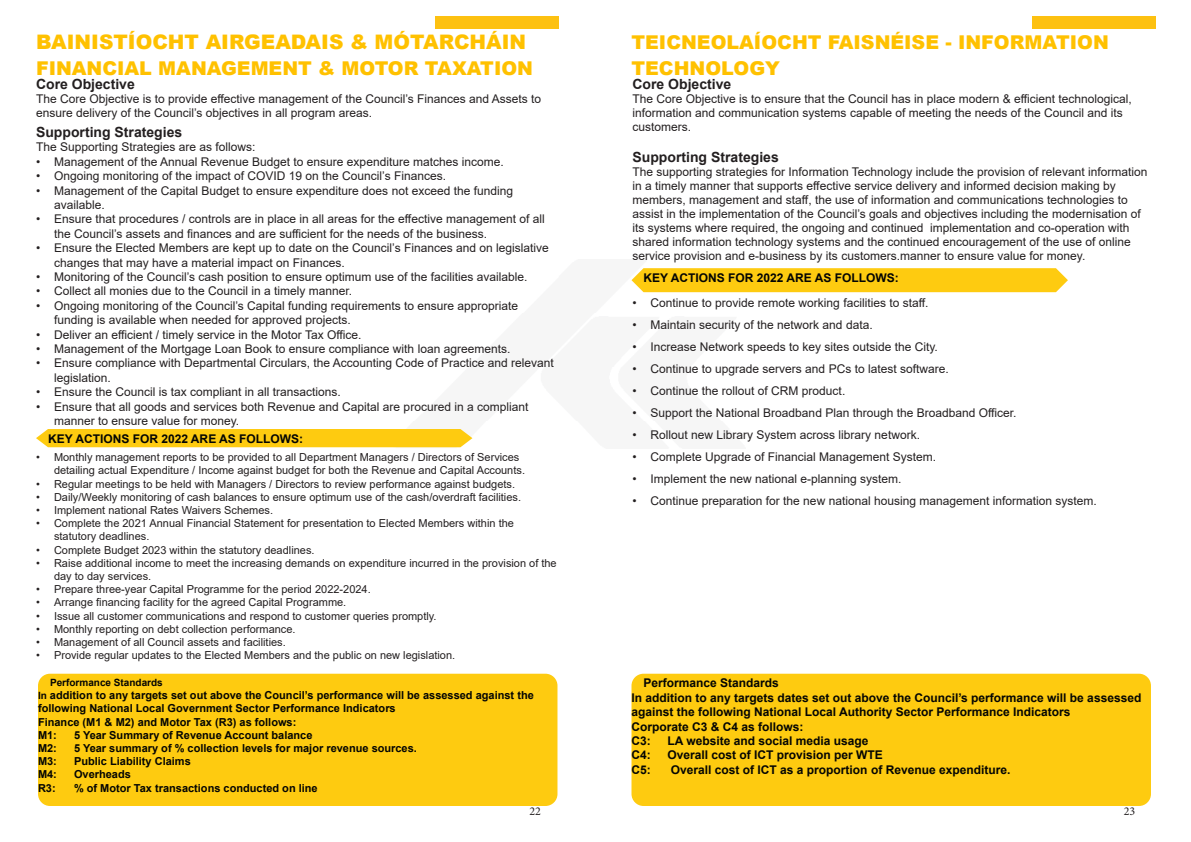
<style>
.page{position:relative;width:1191px;height:842px;background:#fff}
.page>*{position:absolute;margin:0;border:0;box-sizing:border-box;transform-origin:0 0}
.t1{font:900 20px "Arial";color:#ffc100}
.t2{font:900 19px/26px "Arial";color:#ffc100}
.t3{font:700 14px "Arial";color:#231f20}
.t4{font:12px/14px "Arial";color:#231f20}
.t5{font:700 12px/14.4px "Arial";color:#040503}
.t6{font:12px "Minion Pro";color:#231f20}
.t7{font:11px/13.2px "Arial";color:#231f20}
.t8{font:700 11px/13.2px "Arial";color:#040503}
.t9{font:700 10px "Arial";color:#040503}
.s1{font-size:10px}
</style>
<div class="page">
<div style="left:435px;top:16px;width:123px;height:13px;background:#fdc111"></div>
<div style="left:1032px;top:16px;width:124px;height:13px;background:#fdc111"></div>
<div style="left:36px;top:429px;width:436px;height:18px;background:#fecb10"></div>
<div style="left:38px;top:674px;width:519px;height:132px;background:#fecb10;border-radius:12px"></div>
<svg style="left:631px;top:268px;width:437px;height:24px;background:#fdcc18"></svg>
<div style="left:631px;top:674px;width:520px;height:132px;background:#fecb10;border-radius:12px"></div>
<h1 class="t1" style="left:36px;top:28px;width:492px">BAINISTÍOCHT AIRGEADAIS &amp; MÓTARCHÁIN</h1>
<h2 class="t2" style="left:36px;top:55px;width:498px">FINANCIAL MANAGEMENT &amp; MOTOR TAXATION</h2>
<p class="t3" style="left:36px;top:74px;width:100px">Core Objective</p>
<p class="t4" style="left:36px;top:92px;width:507px">The Core Objective is to provide effective management of the Council’s Finances and Assets to ensure delivery of the Council’s objectives in all program areas.</p>
<p class="t3" style="left:36px;top:122px;width:148px">Supporting Strategies</p>
<p class="t4" style="left:36px;top:140px;width:221px">The Supporting Strategies are as follows:</p>
<p class="t4" style="left:36px;top:154px;width:469px">• Management of the Annual Revenue Budget to ensure expenditure matches income.</p>
<p class="t4" style="left:36px;top:169px;width:411px">• Ongoing monitoring of the impact of COVID 19 on the Council’s Finances.</p>
<p class="t4" style="left:54px;top:183px;width:460px;line-height:14.4px;text-indent:-18px">• Management of the Capital Budget to ensure expenditure does not exceed the funding available.</p>
<p class="t4" style="left:54px;top:212px;width:492px;line-height:14.4px;text-indent:-18px">• Ensure that procedures / controls are in place in all areas for the effective management of all the Council’s assets and finances and are sufficient for the needs of the business.</p>
<p class="t4" style="left:54px;top:241px;width:496px;line-height:14.4px;text-indent:-18px">• Ensure the Elected Members are kept up to date on the Council’s Finances and on legislative changes that may have a material impact on Finances.</p>
<p class="t4" style="left:36px;top:270px;width:493px">• Monitoring of the Council’s cash position to ensure optimum use of the facilities available.</p>
<p class="t4" style="left:36px;top:284px;width:318px">• Collect all monies due to the Council in a timely manner.</p>
<p class="t4" style="left:54px;top:298px;width:466px;line-height:14.4px;text-indent:-18px">• Ongoing monitoring of the Council’s Capital funding requirements to ensure appropriate funding is available when needed for approved projects.</p>
<p class="t4" style="left:36px;top:327px;width:327px">• Deliver an efficient / timely service in the Motor Tax Office.</p>
<p class="t4" style="left:36px;top:342px;width:476px">• Management of the Mortgage Loan Book to ensure compliance with loan agreements.</p>
<p class="t4" style="left:54px;top:356px;width:501px;line-height:14.4px;text-indent:-18px">• Ensure compliance with Departmental Circulars, the Accounting Code of Practice and relevant legislation.</p>
<p class="t4" style="left:36px;top:385px;width:306px">• Ensure the Council is tax compliant in all transactions.</p>
<p class="t4" style="left:54px;top:399px;width:476px;line-height:14.4px;text-indent:-18px">• Ensure that all goods and services both Revenue and Capital are procured in a compliant manner to ensure value for money.</p>
<p class="t5" style="left:48px;top:431px;width:257px">KEY ACTIONS FOR 2022 ARE AS FOLLOWS:</p>
<p class="t7" style="left:54px;top:451px;width:472px;text-indent:-18px">• Monthly management reports to be provided to all Department Managers / Directors of Services detailing actual Expenditure / Income against budget for both the Revenue and Capital Accounts.</p>
<p class="t7" style="left:36px;top:477px;width:480px">• Regular meetings to be held with Managers / Directors to review performance against budgets.</p>
<p class="t7" style="left:36px;top:490px;width:486px">• Daily/Weekly monitoring of cash balances to ensure optimum use of the cash/overdraft facilities.</p>
<p class="t7" style="left:36px;top:503px;width:239px">• Implement national Rates Waivers Schemes.</p>
<p class="t7" style="left:54px;top:517px;width:461px;text-indent:-18px">• Complete the 2021 Annual Financial Statement for presentation to Elected Members within the statutory deadlines.</p>
<p class="t7" style="left:36px;top:543px;width:280px">• Complete Budget 2023 within the statutory deadlines.</p>
<p class="t7" style="left:54px;top:556px;width:504px;text-indent:-18px">• Raise additional income to meet the increasing demands on expenditure incurred in the provision of the day to day services.</p>
<p class="t7" style="left:36px;top:583px;width:336px">• Prepare three-year Capital Programme for the period 2022-2024.</p>
<p class="t7" style="left:36px;top:596px;width:312px">• Arrange financing facility for the agreed Capital Programme.</p>
<p class="t7" style="left:36px;top:609px;width:402px">• Issue all customer communications and respond to customer queries promptly.</p>
<p class="t7" style="left:36px;top:622px;width:261px">• Monthly reporting on debt collection performance.</p>
<p class="t7" style="left:36px;top:635px;width:251px">• Management of all Council assets and facilities.</p>
<p class="t7" style="left:36px;top:649px;width:421px">• Provide regular updates to the Elected Members and the public on new legislation.</p>
<p class="t9" style="left:50px;top:675px;width:114px">Performance Standards</p>
<p class="t8" style="left:38px;top:689px;width:497px"><span class="s1">In</span> addition to any targets set out above the Council’s performance will be assessed against the following National Local Government Sector Performance Indicators<br>Finance (M1 &amp; M2) and Motor Tax (R3) as follows:<br>M1:</p>
<p class="t8" style="left:74px;top:728px;width:240px">5 Year Summary of Revenue Account balance</p>
<p class="t8" style="left:38px;top:742px;width:20px">M2:</p>
<p class="t8" style="left:74px;top:742px;width:344px">5 Year summary of % collection levels for major revenue sources.</p>
<p class="t8" style="left:38px;top:755px;width:20px">M3:</p>
<p class="t8" style="left:74px;top:755px;width:118px">Public Liability Claims</p>
<p class="t8" style="left:38px;top:768px;width:20px">M4:</p>
<p class="t8" style="left:74px;top:768px;width:58px">Overheads</p>
<p class="t8" style="left:38px;top:781px;width:19px">R3:</p>
<p class="t8" style="left:74px;top:781px;width:245px">% of Motor Tax transactions conducted on line</p>
<h2 class="t2" style="left:631px;top:28px;width:479px">TEICNEOLAÍOCHT FAISNÉISE - INFORMATION<br>TECHNOLOGY</h2>
<p class="t3" style="left:632px;top:74px;width:100px">Core Objective</p>
<p class="t4" style="left:632px;top:92px;width:501px">The Core Objective is to ensure that the Council has in place modern &amp; efficient technological, information and communication systems capable of meeting the needs of the Council and its customers.</p>
<p class="t3" style="left:632px;top:147px;width:148px">Supporting Strategies</p>
<p class="t4" style="left:632px;top:165px;width:516px">The supporting strategies for Information Technology include the provision of relevant information in a timely manner that supports effective service delivery and informed decision making by members, management and staff, the use of information and communications technologies to assist in the implementation of the Council’s goals and objectives including the modernisation of its systems where required, the ongoing and continued implementation and co-operation with shared information technology systems and the continued encouragement of the use of online service provision and e-business by its customers.manner to ensure value for money.</p>
<p class="t5" style="left:643px;top:271px;width:257px">KEY ACTIONS FOR 2022 ARE AS FOLLOWS:</p>
<p class="t4" style="left:632px;top:296px;width:297px">• Continue to provide remote working facilities to staff.</p>
<p class="t4" style="left:632px;top:318px;width:242px">• Maintain security of the network and data.</p>
<p class="t4" style="left:632px;top:340px;width:307px">• Increase Network speeds to key sites outside the City.</p>
<p class="t4" style="left:632px;top:362px;width:318px">• Continue to upgrade servers and PCs to latest software.</p>
<p class="t4" style="left:632px;top:384px;width:214px">• Continue the rollout of CRM product.</p>
<p class="t4" style="left:632px;top:406px;width:385px">• Support the National Broadband Plan through the Broadband Officer.</p>
<p class="t4" style="left:632px;top:428px;width:289px">• Rollout new Library System across library network.</p>
<p class="t4" style="left:632px;top:450px;width:305px">• Complete Upgrade of Financial Management System.</p>
<p class="t4" style="left:632px;top:472px;width:270px">• Implement the new national e-planning system.</p>
<p class="t4" style="left:632px;top:494px;width:466px">• Continue preparation for the new national housing management information system.</p>
<p class="t5" style="left:631px;top:676px;width:511px;text-indent:12px">Performance Standards<br>In addition to any targets dates set out above the Council’s performance will be assessed against the following National Local Authority Sector Performance Indicators<br>Corporate C3 &amp; C4 as follows:<br>C3:</p>
<p class="t5" style="left:667px;top:734px;width:202px">LA website and social media usage</p>
<p class="t5" style="left:631px;top:748px;width:21px">C4:</p>
<p class="t5" style="left:667px;top:748px;width:217px">Overall cost of ICT provision per WTE</p>
<p class="t5" style="left:631px;top:762px;width:21px">C5:</p>
<p class="t5" style="left:671px;top:762px;width:341px">Overall cost of ICT as a proportion of Revenue expenditure.</p>
<p class="t6" style="left:529px;top:803px;width:13px">22</p>
<p class="t6" style="left:1123px;top:803px;width:13px">23</p>
</div>
